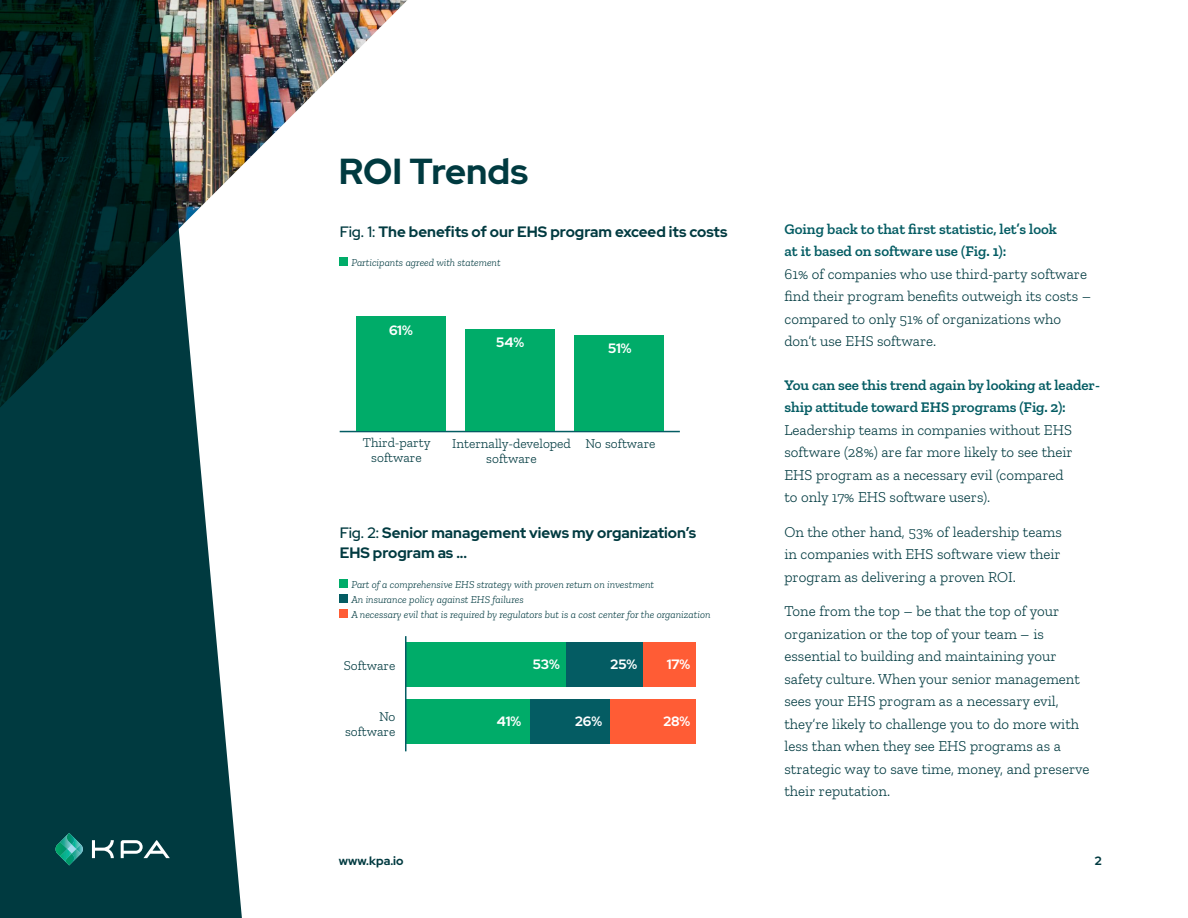
<style>
.page{position:relative;width:1188px;height:918px;background:#fff}
.page>*{position:absolute;margin:0;border:0;box-sizing:border-box;transform-origin:0 0}
.Heading_1{font:700 36px "Red Hat Display";color:#003a40}
.Body_Text{font:300 15px/22.5px "Zilla Slab";color:#003a40}
.Heading_3{font:700 15px/19.5px "Red Hat Display";color:#003a40}
.Body_Text-2{font:300 13.5px/15px "Zilla Slab";color:#003a40;text-align:center}
.Body_Text-3{font:700 13.5px "Red Hat Display";letter-spacing:-.005em;color:#fff}
.Body_Text-4{font:700 12px "Red Hat Display";letter-spacing:.005em;color:#003a40}
.Body_Text-5{font:italic 300 10.5px "Zilla Slab";color:#003a40}
.s1{font-weight:500}
.s2{font-weight:600;color:#045c63}
</style>
<div class="page">
<img style="left:243px;top:0;width:165px;height:266px">
<svg style="left:0;top:0;width:243px;height:918px;background:#264d4f"></svg>
<svg style="left:56px;top:833px;width:27px;height:32px"></svg>
<svg style="left:92px;top:840px;width:22px;height:18px"></svg>
<svg style="left:121px;top:840px;width:49px;height:18px"></svg>
<hr style="left:340px;top:431px;width:340px;height:1px;background:#045c63">
<div style="left:356px;top:316px;width:90px;height:115px;background:#00ac69"></div>
<div style="left:465px;top:329px;width:90px;height:102px;background:#00ac69"></div>
<div style="left:574px;top:336px;width:90px;height:95px;background:#00ac69"></div>
<div style="left:340px;top:258px;width:8px;height:8px;background:#00ac69"></div>
<div style="left:340px;top:579px;width:8px;height:9px;background:#00ac69"></div>
<div style="left:340px;top:594px;width:8px;height:9px;background:#045c63"></div>
<div style="left:340px;top:609px;width:8px;height:9px;background:#ff5c35"></div>
<div style="left:405px;top:643px;width:162px;height:44px;background:#00ac69"></div>
<div style="left:405px;top:699px;width:126px;height:45px;background:#00ac69"></div>
<div style="left:567px;top:643px;width:76px;height:44px;background:#045c63"></div>
<div style="left:530px;top:699px;width:80px;height:45px;background:#045c63"></div>
<div style="left:643px;top:643px;width:53px;height:44px;background:#ff5c35"></div>
<div style="left:610px;top:699px;width:86px;height:45px;background:#ff5c35"></div>
<hr style="left:405px;top:636px;width:1px;height:115px;background:#045c63">
<p class="Heading_1" style="left:339px;top:147px;width:191px">ROI Trends</p>
<p class="Heading_3" style="left:340px;top:222px;width:389px"><span class="s1">Fig. 1:</span> The benefits of our EHS program exceed its costs</p>
<p class="Body_Text-5" style="left:351px;top:257px;width:151px">Participants agreed with statement</p>
<p class="Body_Text-3" style="left:389px;top:322px;width:25px">61%</p>
<p class="Body_Text-3" style="left:496px;top:333px;width:29px">54%</p>
<p class="Body_Text-3" style="left:608px;top:339px;width:25px">51%</p>
<p class="Body_Text-2" style="left:363px;top:435px;width:69px">Third-party software</p>
<p class="Body_Text-2" style="left:452px;top:436px;width:120px">Internally-developed software</p>
<p class="Body_Text-2" style="left:585px;top:436px;width:72px">No software</p>
<p class="Heading_3" style="left:340px;top:523px;width:358px"><span class="s1">Fig. 2:</span> Senior management views my organization’s<br>EHS program as ...</p>
<p class="Body_Text-5" style="left:351px;top:578px;width:304px">Part of a comprehensive EHS strategy with proven return on investment</p>
<p class="Body_Text-5" style="left:351px;top:593px;width:174px">An insurance policy against EHS failures</p>
<p class="Body_Text-5" style="left:351px;top:608px;width:361px">A necessary evil that is required by regulators but is a cost center for the organization</p>
<p class="Body_Text-2" style="left:344px;top:658px;width:53px">Software</p>
<p class="Body_Text-2" style="left:345px;top:709px;width:52px;text-align:right">No software</p>
<p class="Body_Text-3" style="left:533px;top:656px;width:28px">53%</p>
<p class="Body_Text-3" style="left:611px;top:656px;width:28px">25%</p>
<p class="Body_Text-3" style="left:497px;top:712px;width:26px">41%</p>
<p class="Body_Text-3" style="left:575px;top:712px;width:29px">26%</p>
<p class="Body_Text-3" style="left:667px;top:656px;width:25px">17%</p>
<p class="Body_Text-3" style="left:663px;top:712px;width:28px">28%</p>
<p class="Body_Text" style="left:784px;top:218px;width:308px"><span class="s2">Going back to that first statistic, let’s look<br>at it based on software use (Fig. 1):<br></span>61% of companies who use third-party software find their program benefits outweigh its costs – compared to only 51% of organizations who don’t use EHS software.</p>
<p class="Body_Text" style="left:784px;top:374px;width:317px"><span class="s2">You can see this trend again by looking at leader&shy;ship attitude toward EHS programs (Fig. 2):<br></span>Leadership teams in companies without EHS software (28%) are far more likely to see their EHS program as a necessary evil (compared<br>to only 17% EHS software users).</p>
<p class="Body_Text" style="left:784px;top:521px;width:279px;text-align:justify">On the other hand, 53% of leadership teams in companies with EHS software view their program as delivering a proven ROI.</p>
<p class="Body_Text" style="left:784px;top:600px;width:307px">Tone from the top – be that the top of your organization or the top of your team – is essential to building and maintaining your safety culture. When your senior management sees your EHS program as a necessary evil, they’re likely to challenge you to do more with less than when they see EHS programs as a strategic way to save time, money, and preserve their reputation.</p>
<p class="Body_Text-4" style="left:339px;top:852px;width:66px">www.kpa.io</p>
<p class="Body_Text-4" style="left:1095px;top:852px;width:8px">2</p>
</div>
